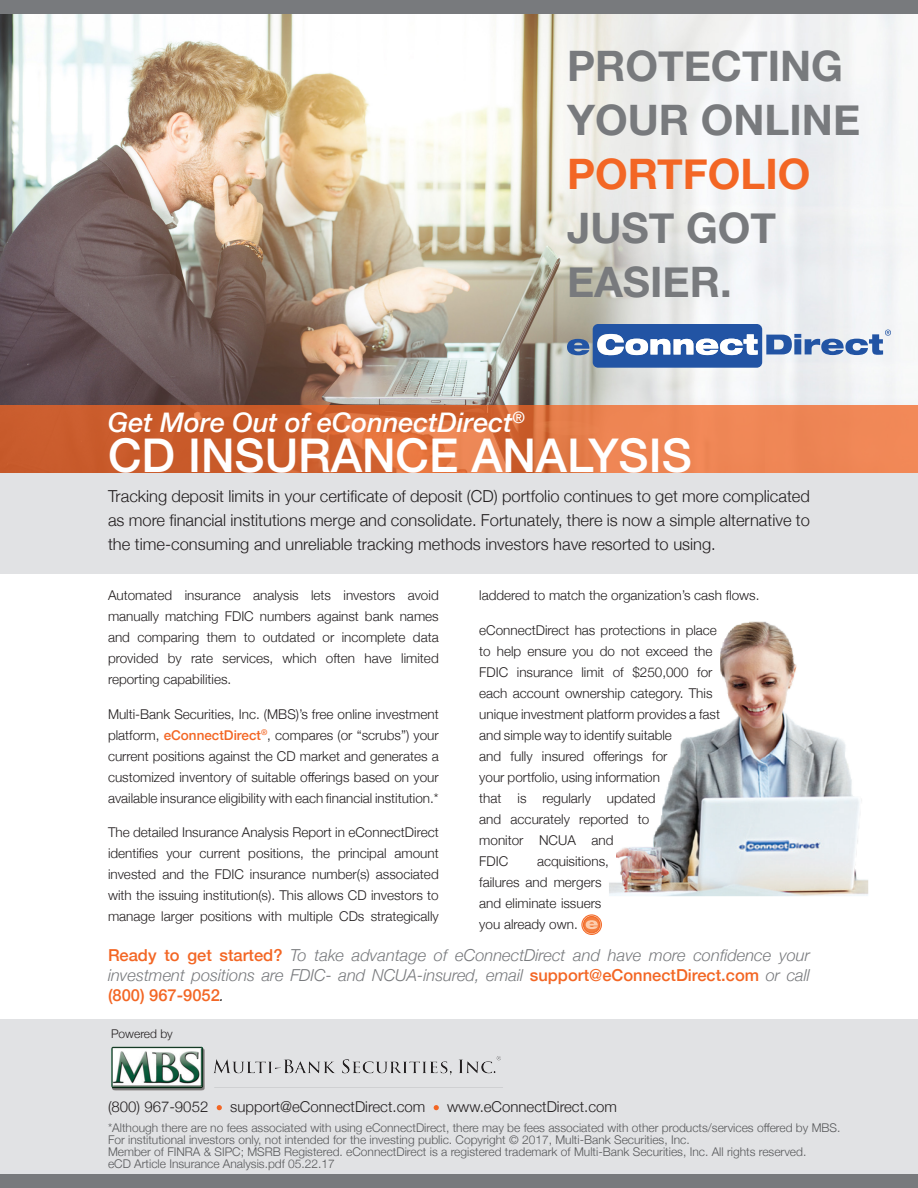
<style>
.page{position:relative;width:918px;height:1188px;background:#fff}
.page>*{position:absolute;margin:0;border:0;box-sizing:border-box;transform-origin:0 0}
.t1{font:500 46.5px "Helvetica Neue";color:#fff}
.t2{font:700 42px/54px "Helvetica Neue";color:#787a7d}
.t3{font:italic 500 27px "Helvetica Neue";color:#fff}
.t4{font:300 16.5px/24px "Helvetica Neue";color:#231f20;text-align:justify}
.t5{font:italic 300 16.5px/19.8px "Helvetica Neue";color:#787a7d;text-align:justify}
.t6{font:300 15px "Helvetica Neue";color:#231f20}
.t7{font:300 13.5px/21px "Helvetica Neue";color:#231f20;text-align:justify}
.t8{font:300 12px/12px "Helvetica Neue";color:#57585a}
.t9{font:300 12px "Helvetica Neue";color:#231f20}
.s1{color:#f36624}
.s2{font-weight:500;color:#f36624}
.s3{font-weight:500;font-style:normal;color:#f36624}
.s4{color:#231f20}
</style>
<div class="page">
<div style="left:0;top:472px;width:918px;height:102px;background:#e1e2e4"></div>
<svg style="left:582px;top:915px;width:19px;height:19px"></svg>
<div style="left:582px;top:915px;width:20px;height:20px;border:1px solid #f36624;border-radius:50%"></div>
<div style="left:584px;top:917px;width:16px;height:16px;background:#f47e3f;border-radius:50%"></div>
<div style="left:583px;top:916px;width:17px;height:17px;border:1px solid #f36624;border-radius:50%"></div>
<svg style="left:586px;top:920px;width:12px;height:9px"></svg>
<img style="left:0;top:14px;width:918px;height:391px">
<svg style="left:0;top:405px;width:918px;height:67px;background:#dc703f"></svg>
<div style="left:0;top:0;width:918px;height:14px;background:#787a7d"></div>
<svg style="left:567px;top:324px;width:324px;height:44px"></svg>
<div style="left:0;top:1019px;width:918px;height:155px;background:#e1e2e4"></div>
<svg style="left:217px;top:1105px;width:5px;height:5px"></svg>
<svg style="left:434px;top:1105px;width:5px;height:5px"></svg>
<img style="left:111px;top:1046px;width:391px;height:45px">
<div style="left:0;top:1174px;width:918px;height:14px;background:#787a7d"></div>
<img style="left:609px;top:621px;width:259px;height:275px">
<p class="t2" style="left:567px;top:40px;width:295px">PROTECTING<br>YOUR ONLINE<br><span class="s1">PORTFOLIO<br></span>JUST GOT<br>EASIER.</p>
<p class="t3" style="left:108px;top:399px;width:419px">Get More Out of eConnectDirect<sup>®</sup></p>
<p class="t1" style="left:108px;top:418px;width:585px">CD INSURANCE ANALYSIS</p>
<p class="t4" style="left:108px;top:483px;width:704px">Tracking deposit limits in your certificate of deposit (CD) portfolio continues to get more complicated as more financial institutions merge and consolidate. Fortunately, there is now a simple alternative to the time-consuming and unreliable tracking methods investors have resorted to using.</p>
<p class="t7" style="left:108px;top:584px;width:332px">Automated insurance analysis lets investors avoid manually matching FDIC numbers against bank names and comparing them to outdated or incomplete data provided by rate services, which often have limited reporting capabilities.</p>
<p class="t7" style="left:108px;top:703px;width:332px">Multi-Bank Securities, Inc. (MBS)’s free online investment platform, <span class="s2">eConnectDirect</span><sup>®</sup>, compares (or “scrubs”) your current positions against the CD market and generates a customized inventory of suitable offerings based on your available insurance eligibility with each financial institution.*</p>
<p class="t7" style="left:108px;top:821px;width:332px">The detailed Insurance Analysis Report in eConnectDirect identifies your current positions, the principal amount invested and the FDIC insurance number(s) associated with the issuing institution(s). This allows CD investors to manage larger positions with multiple CDs strategically</p>
<p class="t7" style="left:479px;top:584px;width:282px">laddered to match the organization’s cash flows.</p>
<p class="t7" style="left:479px;top:619px;width:242px;text-align:left">eConnectDirect has protections in place to help ensure you do not exceed the<br>FDIC insurance limit of $250,000 for each account ownership category. This unique investment platform provides a fast and simple way to identify suitable<br>and fully insured offerings for<br>your portfolio, using information<br>that is regularly updated<br>and accurately reported to<br>monitor NCUA and<br>FDIC</p>
<p class="t7" style="left:479px;top:850px;width:131px;text-align:left;text-indent:58px">acquisitions, failures and mergers and eliminate issuers you already own.</p>
<p class="t5" style="left:108px;top:944px;width:704px"><span class="s3">Ready to get started?</span> To take advantage of eConnectDirect and have more confidence your investment positions are FDIC- and NCUA-insured, email <span class="s3">support@eConnectDirect.com</span> or call <span class="s3">(800) 967-9052</span><span class="s4">.</span></p>
<p class="t9" style="left:111px;top:1024px;width:63px">Powered by</p>
<p class="t6" style="left:108px;top:1094px;width:102px">(800) 967-9052</p>
<p class="t6" style="left:230px;top:1094px;width:197px">support@eConnectDirect.com</p>
<p class="t6" style="left:447px;top:1094px;width:171px">www.eConnectDirect.com</p>
<p class="t8" style="left:108px;top:1121px;width:734px">*Although there are no fees associated with using eConnectDirect, there may be fees associated with other products/services offered by MBS.</p>
<p class="t8" style="left:108px;top:1133px;width:700px">For institutional investors only, not intended for the investing public. Copyright © 2017, Multi-Bank Securities, Inc.<br>Member of FINRA &amp; SIPC; MSRB Registered. eConnectDirect is a registered trademark of Multi-Bank Securities, Inc. All rights reserved. eCD Article Insurance Analysis.pdf 05.22.17</p>
</div>
